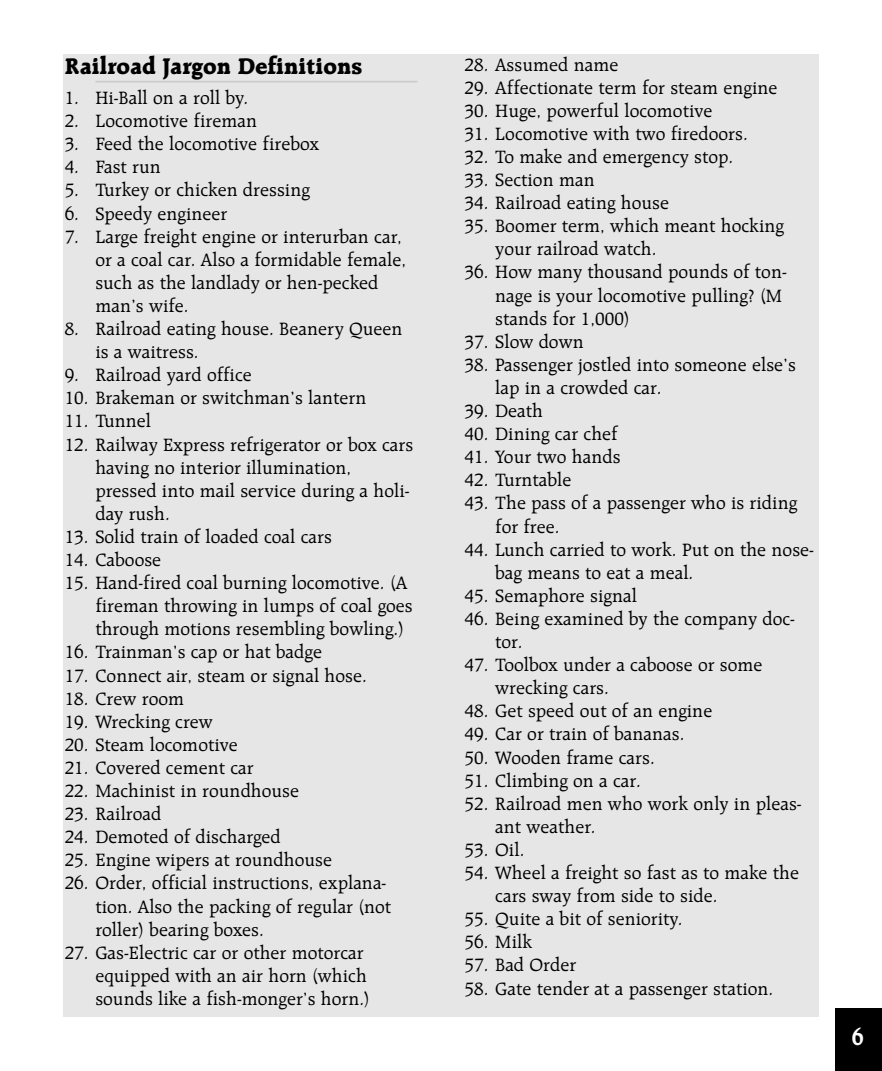
<style>
.page{position:relative;width:882px;height:1071px;background:#fff}
.page>*{position:absolute;margin:0;border:0;box-sizing:border-box;transform-origin:0 0}
.t1{font:800 24.5px "Raleigh BT";color:#000}
.t2{font:700 24.5px "Raleigh BT";color:#fff}
.t3{font:19.25px/23.1px "Raleigh BT";color:#000}
</style>
<div class="page">
<div style="left:835px;top:1008px;width:47px;height:63px;background:#000"></div>
<div style="left:63px;top:54px;width:756px;height:963px;background:#e6e6e6"></div>
<hr style="left:95px;top:81px;width:322px;height:2px;background:#ccc">
<p class="t1" style="left:65px;top:56px;width:299px">Railroad Jargon Definitions</p>
<p class="t3" style="left:65px;top:87px;width:185px">1. Hi-Ball on a roll by.</p>
<p class="t3" style="left:65px;top:111px;width:194px">2. Locomotive fireman</p>
<p class="t3" style="left:65px;top:134px;width:256px">3. Feed the locomotive firebox</p>
<p class="t3" style="left:65px;top:157px;width:98px">4. Fast run</p>
<p class="t3" style="left:65px;top:180px;width:247px">5. Turkey or chicken dressing</p>
<p class="t3" style="left:65px;top:203px;width:164px">6. Speedy engineer</p>
<p class="t3" style="left:95px;top:226px;width:313px;text-indent:-31px">7. Large freight engine or interurban car, or a coal car. Also a formidable female, such as the landlady or hen-pecked man’s wife.</p>
<p class="t3" style="left:95px;top:318px;width:309px;text-indent:-31px">8. Railroad eating house. Beanery Queen is a waitress.</p>
<p class="t3" style="left:65px;top:365px;width:189px">9. Railroad yard office</p>
<p class="t3" style="left:65px;top:388px;width:303px">10. Brakeman or switchman’s lantern</p>
<p class="t3" style="left:65px;top:411px;width:88px">11. Tunnel</p>
<p class="t3" style="left:95px;top:434px;width:319px;text-indent:-31px">12. Railway Express refrigerator or box cars having no interior illumination, pressed into mail service during a holi&shy;day rush.</p>
<p class="t3" style="left:65px;top:526px;width:269px">13. Solid train of loaded coal cars</p>
<p class="t3" style="left:65px;top:549px;width:98px">14. Caboose</p>
<p class="t3" style="left:95px;top:573px;width:319px;text-indent:-31px">15. Hand-fired coal burning locomotive. (A fireman throwing in lumps of coal goes through motions resembling bowling.)</p>
<p class="t3" style="left:65px;top:642px;width:259px">16. Trainman’s cap or hat badge</p>
<p class="t3" style="left:65px;top:665px;width:304px">17. Connect air, steam or signal hose.</p>
<p class="t3" style="left:65px;top:688px;width:121px">18. Crew room</p>
<p class="t3" style="left:65px;top:711px;width:150px">19. Wrecking crew</p>
<p class="t3" style="left:65px;top:734px;width:175px">20. Steam locomotive</p>
<p class="t3" style="left:65px;top:757px;width:191px">21. Covered cement car</p>
<p class="t3" style="left:65px;top:780px;width:236px">22. Machinist in roundhouse</p>
<p class="t3" style="left:65px;top:804px;width:98px">23. Railroad</p>
<p class="t3" style="left:65px;top:827px;width:218px">24. Demoted of discharged</p>
<p class="t3" style="left:65px;top:850px;width:269px">25. Engine wipers at roundhouse</p>
<p class="t3" style="left:95px;top:873px;width:297px;text-indent:-31px">26. Order, official instructions, explana&shy;tion. Also the packing of regular (not roller) bearing boxes.</p>
<p class="t3" style="left:95px;top:942px;width:276px;text-indent:-31px">27. Gas-Electric car or other motorcar equipped with an air horn (which sounds like a fish-monger’s horn.)</p>
<p class="t3" style="left:465px;top:54px;width:155px">28. Assumed name</p>
<p class="t3" style="left:465px;top:77px;width:314px">29. Affectionate term for steam engine</p>
<p class="t3" style="left:465px;top:100px;width:249px">30. Huge, powerful locomotive</p>
<p class="t3" style="left:465px;top:123px;width:285px">31. Locomotive with two firedoors.</p>
<p class="t3" style="left:465px;top:146px;width:270px">32. To make and emergency stop.</p>
<p class="t3" style="left:465px;top:169px;width:132px">33. Section man</p>
<p class="t3" style="left:465px;top:193px;width:206px">34. Railroad eating house</p>
<p class="t3" style="left:495px;top:216px;width:290px;text-indent:-31px">35. Boomer term, which meant hocking your railroad watch.</p>
<p class="t3" style="left:495px;top:262px;width:293px;text-indent:-31px">36. How many thousand pounds of ton&shy;nage is your locomotive pulling? (M stands for 1,000)</p>
<p class="t3" style="left:465px;top:331px;width:121px">37. Slow down</p>
<p class="t3" style="left:495px;top:354px;width:302px;text-indent:-31px">38. Passenger jostled into someone else’s lap in a crowded car.</p>
<p class="t3" style="left:465px;top:400px;width:80px">39. Death</p>
<p class="t3" style="left:465px;top:424px;width:155px">40. Dining car chef</p>
<p class="t3" style="left:465px;top:447px;width:158px">41. Your two hands</p>
<p class="t3" style="left:465px;top:470px;width:108px">42. Turntable</p>
<p class="t3" style="left:495px;top:493px;width:303px;text-indent:-31px">43. The pass of a passenger who is riding for free.</p>
<p class="t3" style="left:495px;top:539px;width:320px;text-indent:-31px">44. Lunch carried to work. Put on the nose&shy;bag means to eat a meal.</p>
<p class="t3" style="left:465px;top:585px;width:174px">45. Semaphore signal</p>
<p class="t3" style="left:495px;top:608px;width:301px;text-indent:-31px">46. Being examined by the company doc&shy;tor.</p>
<p class="t3" style="left:495px;top:655px;width:269px;text-indent:-31px">47. Toolbox under a caboose or some wrecking cars.</p>
<p class="t3" style="left:465px;top:701px;width:249px">48. Get speed out of an engine</p>
<p class="t3" style="left:465px;top:724px;width:221px">49. Car or train of bananas.</p>
<p class="t3" style="left:465px;top:747px;width:192px">50. Wooden frame cars.</p>
<p class="t3" style="left:465px;top:770px;width:178px">51. Climbing on a car.</p>
<p class="t3" style="left:495px;top:793px;width:308px;text-indent:-31px">52. Railroad men who work only in pleas&shy;ant weather.</p>
<p class="t3" style="left:465px;top:839px;width:61px">53. Oil.</p>
<p class="t3" style="left:495px;top:862px;width:305px;text-indent:-31px">54. Wheel a freight so fast as to make the cars sway from side to side.</p>
<p class="t3" style="left:465px;top:909px;width:220px">55. Quite a bit of seniority.</p>
<p class="t3" style="left:465px;top:932px;width:69px">56. Milk</p>
<p class="t3" style="left:465px;top:955px;width:113px">57. Bad Order</p>
<p class="t3" style="left:465px;top:978px;width:310px">58. Gate tender at a passenger station.</p>
<p class="t2" style="left:852px;top:1027px;width:14px">6</p>
</div>
